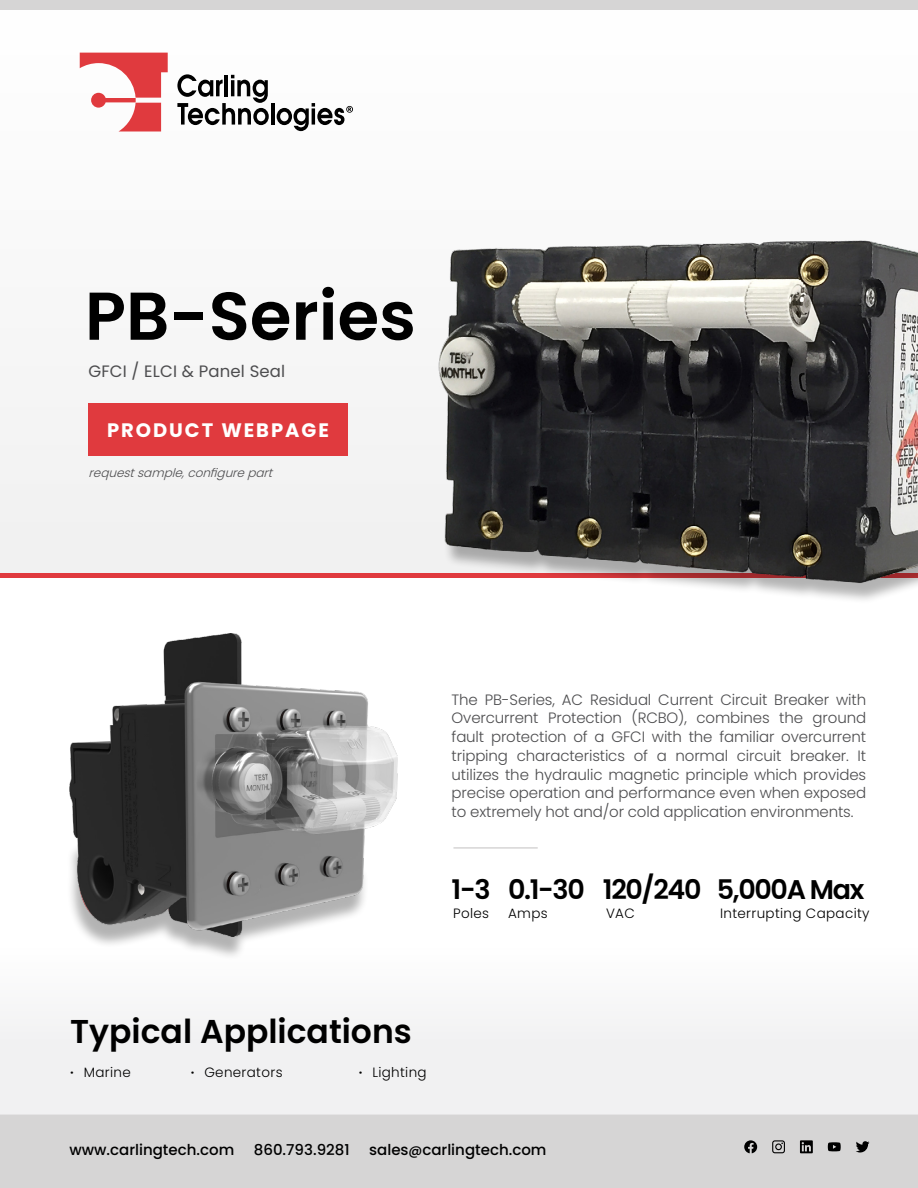
<style>
.page{position:relative;width:918px;height:1188px;background:#fff}
.page>*{position:absolute;margin:0;border:0;box-sizing:border-box;transform-origin:0 0}
.t1{font:600 67.5px "Poppins";color:#000}
.t2{font:600 33px "Poppins";color:#000}
.t3{font:600 27px "Poppins";letter-spacing:-.05em;color:#000}
.t4{font:700 19.5px "Poppins";letter-spacing:.1em;color:#fff}
.t5{font:16.5px "Poppins";letter-spacing:.01em;color:#4d4d4f}
.t6{font:300 15px/18.8px "Poppins";letter-spacing:-.01em;color:#4d4d4f;text-align:justify}
.t7{font:500 15px "Poppins";color:#000}
.t8{font:300 13.5px "Poppins";letter-spacing:.025em;color:#000}
.t9{font:italic 300 12px "Poppins";color:#4d4d4f}
.s1{font-weight:600}
.s2{font-size:13.5px}
</style>
<div class="page">
<div style="left:0;top:1115px;width:918px;height:73px;background:#d6d5d5"></div>
<div style="left:0;top:1019px;width:918px;height:96px;background:#f1f1f2"></div>
<svg style="left:800px;top:1140px;width:13px;height:13px"></svg>
<svg style="left:772px;top:1140px;width:13px;height:13px"></svg>
<svg style="left:744px;top:1140px;width:13px;height:13px"></svg>
<svg style="left:828px;top:1142px;width:13px;height:9px"></svg>
<svg style="left:856px;top:1141px;width:14px;height:12px"></svg>
<div style="left:0;top:9px;width:918px;height:564px;background:#fafafa"></div>
<div style="left:0;top:573px;width:918px;height:5px;background:#e03a3e"></div>
<div style="left:0;top:0;width:918px;height:9px;background:#d6d5d5"></div>
<svg style="left:80px;top:53px;width:88px;height:79px"></svg>
<svg style="left:177px;top:74px;width:92px;height:51px"></svg>
<hr style="left:271px;top:103px;width:3px;height:22px;background:#000">
<svg style="left:277px;top:103px;width:76px;height:28px"></svg>
<img style="left:438px;top:240px;width:480px;height:359px">
<div style="left:67px;top:778px;width:302px;height:182px;background:#000;opacity:.3"></div>
<img style="left:69px;top:633px;width:328px;height:303px">
<div style="left:88px;top:404px;width:260px;height:52px;background:#e03a3e"></div>
<hr style="left:453px;top:847px;width:85px;height:2px;background:#d6d5d5">
<h1 class="t1" style="left:85px;top:277px;width:333px">PB-Series</h1>
<p class="t5" style="left:88px;top:362px;width:198px">GFCI / ELCI &amp; Panel Seal</p>
<h3 class="t4" style="left:107px;top:419px;width:223px">PRODUCT WEBPAGE</h3>
<p class="t9" style="left:89px;top:465px;width:190px">requestsample,configurepart</p>
<p class="t6" style="left:452px;top:690px;width:416px">The PB-Series, AC Residual Current Circuit Breaker with Overcurrent Protection (RCBO), combines the ground fault protection of a GFCI with the familiar overcurrent tripping characteristics of a normal circuit breaker. It utilizes the hydraulic magnetic principle which provides precise operation and performance even when exposed to extremely hot and/or cold application environments.</p>
<h3 class="t3" style="left:452px;top:874px;width:414px">1-3 0.1-30 120/240 5,000A Max</h3>
<p class="t8" style="left:453px;top:906px;width:38px">Poles</p>
<p class="t8" style="left:508px;top:906px;width:41px">Amps</p>
<p class="t8" style="left:606px;top:906px;width:30px">VAC</p>
<p class="t8" style="left:720px;top:906px;width:151px">Interrupting Capacity</p>
<h2 class="t2" style="left:70px;top:1012px;width:343px">Typical Applications</h2>
<p class="t8" style="left:70px;top:1065px;width:62px"><span class="s1">∙</span> Marine</p>
<p class="t8" style="left:191px;top:1065px;width:93px"><span class="s1">∙</span> Generators</p>
<p class="t8" style="left:359px;top:1065px;width:69px"><span class="s1">∙</span> Lighting</p>
<p class="t7" style="left:69px;top:1141px;width:166px">www.carlingtech.com</p>
<p class="t7" style="left:254px;top:1141px;width:97px">860.793.9281</p>
<p class="t7" style="left:369px;top:1141px;width:179px">sales<span class="s2">@</span>carlingtech.com</p>
</div>
